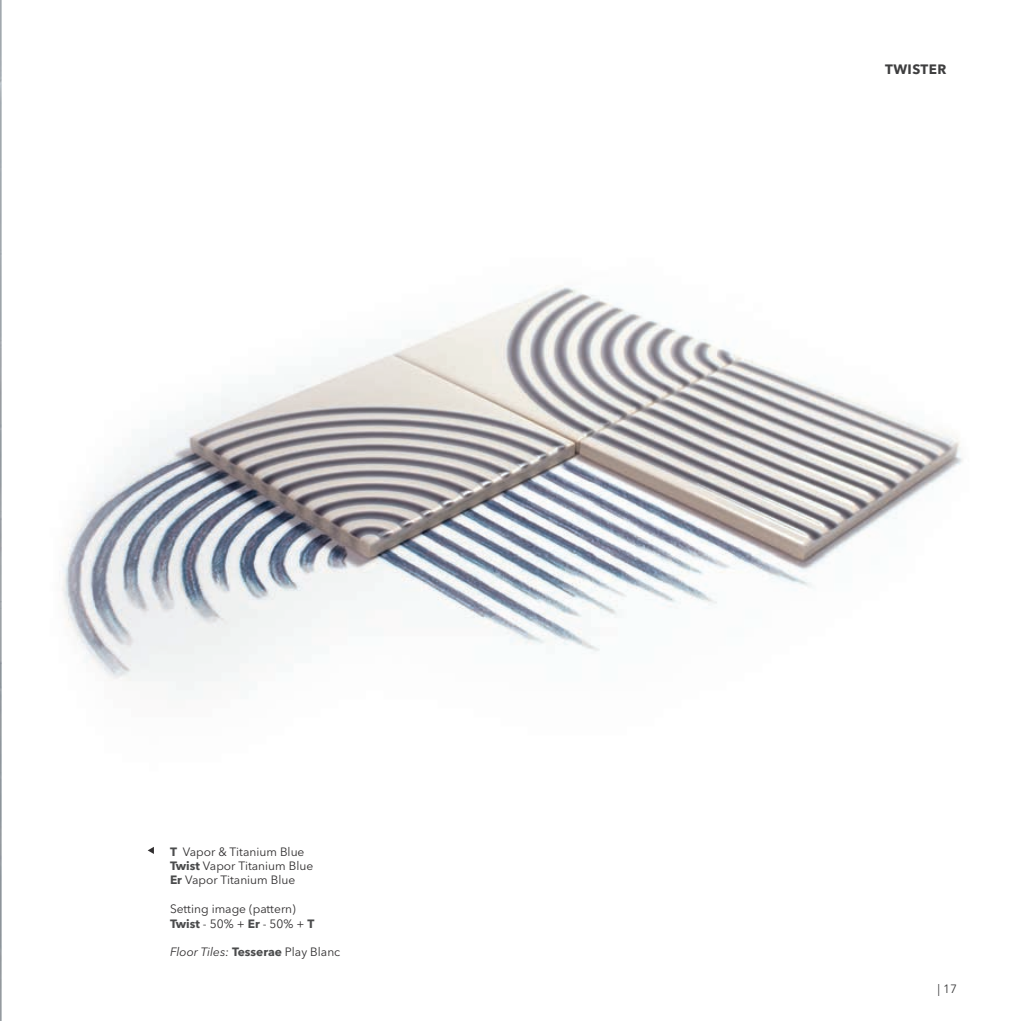
<style>
.page{position:relative;width:1021px;height:1021px;background:#fff}
.page>*{position:absolute;margin:0;border:0;box-sizing:border-box;transform-origin:0 0}
.t1{font:700 13.5px "Avenir Next LT Pro";letter-spacing:.035em;color:#3e3e3f}
.t2{font:12px "Avenir Next LT Pro";color:#312f30}
.t3{font:italic 12px "Avenir Next LT Pro";color:#312f30}
.t4{font:12px "Avenir Next LT Pro";color:#3e3e3f}
.s1{font-weight:700;color:#4a4b4c}
.s2{font-weight:700;font-style:normal;color:#4a4b4c}
.s3{font-style:normal}
</style>
<div class="page">
<svg style="left:148px;top:847px;width:6px;height:7px"></svg>
<img style="left:0;top:0;width:1px;height:1020px">
<img style="left:62px;top:285px;width:901px;height:406px">
<p class="t2" style="left:170px;top:844px;width:136px"><span class="s1">T</span> Vapor &amp; Titanium Blue</p>
<p class="t2" style="left:170px;top:858px;width:145px"><span class="s1">Twist</span> Vapor Titanium Blue</p>
<p class="t2" style="left:170px;top:873px;width:127px"><span class="s1">Er</span> Vapor Titanium Blue</p>
<p class="t2" style="left:170px;top:901px;width:127px">Setting image (pattern)</p>
<p class="t2" style="left:170px;top:916px;width:146px"><span class="s1">Twist</span> - 50% + <span class="s1">Er</span> - 50% + <span class="s1">T</span></p>
<p class="t3" style="left:170px;top:945px;width:172px">Floor Tiles: <span class="s2">Tesserae</span> <span class="s3">Play Blanc</span></p>
<p class="t1" style="left:885px;top:61px;width:63px">TWISTER</p>
<p class="t4" style="left:937px;top:981px;width:21px">| 17</p>
</div>
